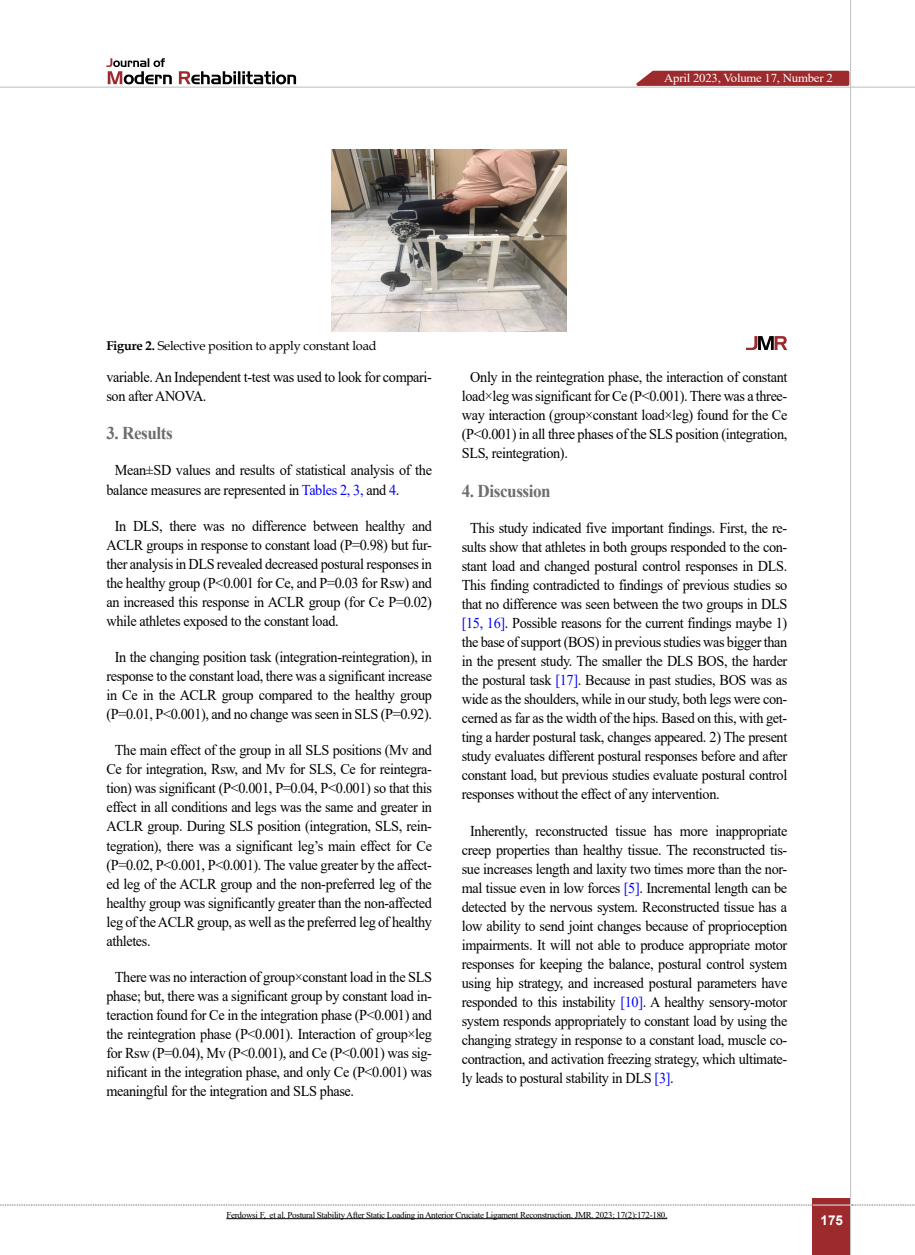
<style>
.page{position:relative;width:915px;height:1255px;background:#fff}
.page>*{position:absolute;margin:0;border:0;box-sizing:border-box;transform-origin:0 0}
.t1{font:700 18px "Times New Roman";letter-spacing:-.025em;color:#6d6e71;scale:.95 1}
.t2{font:15px/19px "Times New Roman";letter-spacing:-.025em;color:#000;text-align:justify;scale:.95 1}
.t3{font:700 13.5px "Arial";color:#fff}
.t4{font:12.75px "Book Antiqua";letter-spacing:-.015em;color:#000}
.t5{font:12.15px "Times New Roman";letter-spacing:-.015em;color:#fff;scale:1.05 1}
.t6{font:9px "Times New Roman";letter-spacing:-.03em;color:#000}
.s1{font-weight:700}
.s2{color:#00f}
</style>
<div class="page">
<div style="left:812px;top:1198px;width:38px;height:56px;background:#9d2a2d"></div>
<hr style="left:849px;top:0;width:1px;height:1254px;background:#c2c4c6">
<hr style="left:0;top:87px;width:914px;height:1px;background:#c2c4c6">
<hr style="left:812px;top:1204px;width:38px;height:1px;background:#ebebec">
<svg style="left:0;top:1204px;width:812px;height:1px"></svg>
<svg style="left:851px;top:1204px;width:64px;height:1px"></svg>
<svg style="left:179px;top:71px;width:117px;height:13px"></svg>
<svg style="left:106px;top:58px;width:66px;height:26px"></svg>
<img style="left:332px;top:149px;width:234px;height:182px">
<svg style="left:746px;top:336px;width:41px;height:14px"></svg>
<hr style="left:226px;top:1218px;width:441px;height:1px;background:#000">
<svg style="left:629px;top:69px;width:221px;height:18px;background:#b05658"></svg>
<p class="t5" style="left:664px;top:69px;width:162px">April 2023, Volume 17, Number 2</p>
<p class="t4" style="left:106px;top:337px;width:272px"><span class="s1">Figure 2.</span> Selective position to apply constant load</p>
<p class="t2" style="left:106px;top:366px;width:344px">variable. An Independent t-test was used to look for compari&shy;son after ANOVA.</p>
<p class="t1" style="left:106px;top:420px;width:71px">3. Results</p>
<p class="t2" style="left:106px;top:460px;width:344px;text-indent:8px">Mean±SD values and results of statistical analysis of the balance measures are represented in <span class="s2">Tables 2, 3,</span> and <span class="s2">4</span>.</p>
<p class="t2" style="left:106px;top:515px;width:344px;text-indent:9px">In DLS, there was no difference between healthy and ACLR groups in response to constant load (P=0.98) but fur&shy;ther analysis in DLS revealed decreased postural responses in the healthy group (P&lt;0.001 for Ce, and P=0.03 for Rsw) and an increased this response in ACLR group (for Ce P=0.02) while athletes exposed to the constant load.</p>
<p class="t2" style="left:106px;top:647px;width:344px;text-align:center">In the changing position task (integration-reintegration), in response to the constant load, there was a significant increase in Ce in the ACLR group compared to the healthy group (P=0.01, P&lt;0.001), and no change was seen in SLS (P=0.92).</p>
<p class="t2" style="left:106px;top:740px;width:344px;text-indent:9px">The main effect of the group in all SLS positions (Mv and Ce for integration, Rsw, and Mv for SLS, Ce for reintegra&shy;tion) was significant (P&lt;0.001, P=0.04, P&lt;0.001) so that this effect in all conditions and legs was the same and greater in ACLR group. During SLS position (integration, SLS, rein&shy;tegration), there was a significant leg’s main effect for Ce (P=0.02, P&lt;0.001, P&lt;0.001). The value greater by the affect&shy;ed leg of the ACLR group and the non-preferred leg of the healthy group was significantly greater than the non-affected leg of the ACLR group, as well as the preferred leg of healthy athletes.</p>
<p class="t2" style="left:106px;top:966px;width:344px;text-indent:9px">There was no interaction of group×constant load in the SLS phase; but, there was a significant group by constant load in&shy;teraction found for Ce in the integration phase (P&lt;0.001) and the reintegration phase (P&lt;0.001). Interaction of group×leg for Rsw (P=0.04), Mv (P&lt;0.001), and Ce (P&lt;0.001) was sig&shy;nificant in the integration phase, and only Ce (P&lt;0.001) was meaningful for the integration and SLS phase.</p>
<p class="t2" style="left:461px;top:366px;width:344px;text-indent:9px">Only in the reintegration phase, the interaction of constant load×leg was significant for Ce (P&lt;0.001). There was a three&shy;way interaction (group×constant load×leg) found for the Ce (P&lt;0.001) in all three phases of the SLS position (integration, SLS, reintegration).</p>
<p class="t1" style="left:461px;top:477px;width:95px">4. Discussion</p>
<p class="t2" style="left:461px;top:517px;width:344px;text-indent:9px">This study indicated five important findings. First, the re&shy;sults show that athletes in both groups responded to the con&shy;stant load and changed postural control responses in DLS.<br>This finding contradicted to findings of previous studies so that no difference was seen between the two groups in DLS <span class="s2">[15, 16]</span>. Possible reasons for the current findings maybe 1) the base of support (BOS) in previous studies was bigger than in the present study. The smaller the DLS BOS, the harder the postural task <span class="s2">[17]</span>. Because in past studies, BOS was as wide as the shoulders, while in our study, both legs were con&shy;cerned as far as the width of the hips. Based on this, with get&shy;ting a harder postural task, changes appeared. 2) The present study evaluates different postural responses before and after constant load, but previous studies evaluate postural control responses without the effect of any intervention.</p>
<p class="t2" style="left:461px;top:820px;width:344px;text-indent:9px">Inherently, reconstructed tissue has more inappropriate creep properties than healthy tissue. The reconstructed tis&shy;sue increases length and laxity two times more than the nor&shy;mal tissue even in low forces <span class="s2">[5]</span>. Incremental length can be detected by the nervous system. Reconstructed tissue has a low ability to send joint changes because of proprioception impairments. It will not able to produce appropriate motor responses for keeping the balance, postural control system using hip strategy, and increased postural parameters have responded to this instability <span class="s2">[10]</span>. A healthy sensory-motor system responds appropriately to constant load by using the changing strategy in response to a constant load, muscle co&shy;contraction, and activation freezing strategy, which ultimate&shy;ly leads to postural stability in DLS <span class="s2">[3]</span>.</p>
<p class="t6" style="left:226px;top:1208px;width:442px">Ferdowsi F, et al. Postural Stability After Static Loading in Anterior Cruciate Ligament Reconstruction. JMR. 2023; 17(2):172-180.</p>
<p class="t3" style="left:820px;top:1210px;width:24px">175</p>
</div>
